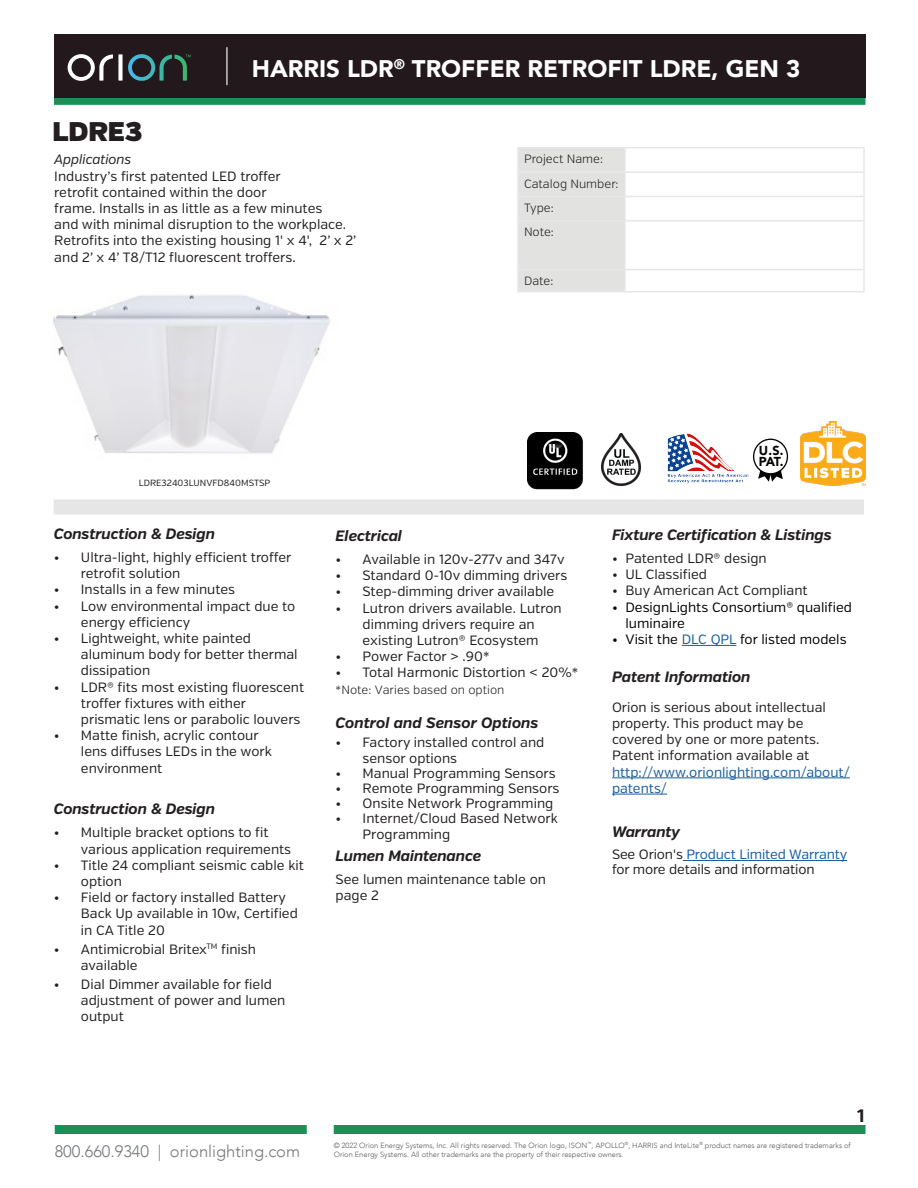
<style>
.page{position:relative;width:918px;height:1188px;background:#fff}
.page>*{position:absolute;margin:0;border:0;box-sizing:border-box;transform-origin:0 0}
.H1___Verb_Ultra_18pt{font:27px "Verb Ultra";color:#231f20}
.PRODUCT_NAME___Aveni{font:900 24px "Avenir";color:#fff}
.H1___Verb_Ultra_18pt-2{font:700 18px "Verb";color:#231f20}
.t1{font:300 16.5px "Avenir";color:#76787b}
.H4_Feature_Titles{font:italic 700 15px "Verb";letter-spacing:-.01em;color:#231f20}
.Paragraph___Verb_reg{font:italic 700 15px "Verb";letter-spacing:-.01em;color:#231f20}
.H4_Feature_Titles-2{font:13.5px/16.2px "Verb";color:#231f20}
.Paragraph___Verb_reg-2{font:13.5px/16.2px "Verb";color:#231f20}
.t2{font:13.5px/16.2px "Verb";color:#000}
.Paragraph___Verb_reg-3{font:13.5px "Verb";letter-spacing:-.01em;color:#175d9e}
.H4_Feature_Titles-3{font:italic 13.5px "Verb";letter-spacing:-.01em;color:#231f20}
.t3{font:900 12.9px/10.6px "Avenir";color:#040503}
.Paragraph___Verb_reg-4{font:300 12px "Verb";color:#231f20}
.H1___Verb_Ultra_18pt-3{font:9px "Verb";color:#231f20}
.t4{font:300 7.5px "Avenir";color:#585a5c}
.s1{color:#175d9e}
.s2{color:#231f20}
</style>
<div class="page">
<div style="left:54px;top:96px;width:812px;height:9px;background:#1b8f58"></div>
<div style="left:54px;top:34px;width:812px;height:63px;background:#23191c"></div>
<svg style="left:68px;top:54px;width:45px;height:27px"></svg>
<div style="left:118px;top:54px;width:5px;height:27px;background:#fff"></div>
<svg style="left:128px;top:54px;width:63px;height:27px"></svg>
<hr style="left:226px;top:47px;width:2px;height:38px;background:#fff">
<div style="left:55px;top:1125px;width:252px;height:9px;background:#1b8f58"></div>
<div style="left:334px;top:1125px;width:532px;height:9px;background:#1b8f58"></div>
<div style="left:54px;top:500px;width:810px;height:14px;background:#e6e6e6"></div>
<hr style="left:682px;top:645px;width:54px;height:1px;background:#175d9e">
<hr style="left:612px;top:778px;width:238px;height:1px;background:#175d9e">
<hr style="left:612px;top:794px;width:55px;height:1px;background:#175d9e">
<hr style="left:683px;top:860px;width:164px;height:1px;background:#175d9e">
<img style="left:528px;top:432px;width:61px;height:83px">
<img style="left:53px;top:294px;width:277px;height:160px">
<img style="left:667px;top:433px;width:88px;height:51px">
<svg style="left:758px;top:469px;width:25px;height:13px"></svg>
<div style="left:754px;top:439px;width:33px;height:35px;background:#fff;border-radius:50%"></div>
<div style="left:753px;top:439px;width:35px;height:35px;border:1px solid #040503;border-radius:50%"></div>
<img style="left:601px;top:434px;width:40px;height:52px">
<div style="left:519px;top:148px;width:105px;height:143px;background:#e2e2e1"></div>
<hr style="left:517px;top:147px;width:108px;height:1px;background:#e6e7e9">
<hr style="left:517px;top:148px;width:2px;height:23px;background:#e6e7e9">
<hr style="left:625px;top:147px;width:240px;height:1px;background:#e6e7e9">
<hr style="left:624px;top:148px;width:2px;height:23px;background:#e6e7e9">
<hr style="left:863px;top:148px;width:2px;height:23px;background:#e6e7e9">
<hr style="left:517px;top:171px;width:108px;height:2px;background:#e6e7e9">
<hr style="left:517px;top:173px;width:2px;height:23px;background:#e6e7e9">
<hr style="left:625px;top:171px;width:240px;height:2px;background:#e6e7e9">
<hr style="left:624px;top:173px;width:2px;height:23px;background:#e6e7e9">
<hr style="left:863px;top:173px;width:2px;height:23px;background:#e6e7e9">
<hr style="left:517px;top:196px;width:108px;height:1px;background:#e6e7e9">
<hr style="left:517px;top:197px;width:2px;height:23px;background:#e6e7e9">
<hr style="left:625px;top:196px;width:240px;height:1px;background:#e6e7e9">
<hr style="left:624px;top:197px;width:2px;height:23px;background:#e6e7e9">
<hr style="left:863px;top:197px;width:2px;height:23px;background:#e6e7e9">
<hr style="left:517px;top:220px;width:108px;height:2px;background:#e6e7e9">
<hr style="left:517px;top:222px;width:2px;height:47px;background:#e6e7e9">
<hr style="left:625px;top:220px;width:240px;height:2px;background:#e6e7e9">
<hr style="left:624px;top:222px;width:2px;height:47px;background:#e6e7e9">
<hr style="left:863px;top:222px;width:2px;height:47px;background:#e6e7e9">
<hr style="left:517px;top:269px;width:108px;height:1px;background:#e6e7e9">
<hr style="left:517px;top:270px;width:2px;height:21px;background:#e6e7e9">
<hr style="left:625px;top:269px;width:240px;height:1px;background:#e6e7e9">
<hr style="left:624px;top:270px;width:2px;height:21px;background:#e6e7e9">
<hr style="left:863px;top:270px;width:2px;height:21px;background:#e6e7e9">
<hr style="left:517px;top:291px;width:108px;height:1px;background:#e6e7e9">
<hr style="left:625px;top:291px;width:240px;height:1px;background:#e6e7e9">
<img style="left:800px;top:421px;width:65px;height:65px">
<p class="PRODUCT_NAME___Aveni" style="left:252px;top:48px;width:550px">HARRIS LDR<sup>®</sup> TROFFER RETROFIT LDRE, GEN 3</p>
<p class="H1___Verb_Ultra_18pt" style="left:52px;top:115px;width:91px">LDRE3</p>
<p class="H4_Feature_Titles-3" style="left:54px;top:152px;width:79px">Applications</p>
<p class="Paragraph___Verb_reg-2" style="left:54px;top:168px;width:228px">Industry’s first patented LED troffer</p>
<p class="Paragraph___Verb_reg-2" style="left:54px;top:184px;width:214px">retrofit contained within the door</p>
<p class="Paragraph___Verb_reg-2" style="left:54px;top:200px;width:304px">frame. Installs in as little as a few minutes<br>and with minimal disruption to the workplace.<br>Retrofits into the existing housing 1' x 4', 2’ x 2’ and 2’ x 4’ T8/T12 fluorescent troffers.</p>
<p class="H1___Verb_Ultra_18pt-3" style="left:139px;top:477px;width:133px">LDRE32403LUNVFD840MSTSP</p>
<p class="Paragraph___Verb_reg-4" style="left:524px;top:152px;width:80px">Project Name:</p>
<p class="Paragraph___Verb_reg-4" style="left:524px;top:176px;width:96px">Catalog Number:</p>
<p class="Paragraph___Verb_reg-4" style="left:524px;top:201px;width:31px">Type:</p>
<p class="Paragraph___Verb_reg-4" style="left:524px;top:225px;width:31px">Note:</p>
<p class="Paragraph___Verb_reg-4" style="left:524px;top:274px;width:31px">Date:</p>
<p class="t3" style="left:759px;top:445px;width:26px">U.S.<br>PAT.</p>
<p class="H4_Feature_Titles" style="left:54px;top:525px;width:163px">Construction &amp; Design</p>
<p class="H4_Feature_Titles-2" style="left:81px;top:549px;width:212px;text-indent:-27px">• Ultra-light, highly efficient troffer retrofit solution</p>
<p class="H4_Feature_Titles-2" style="left:54px;top:582px;width:183px">• Installs in a few minutes</p>
<p class="H4_Feature_Titles-2" style="left:81px;top:598px;width:216px;text-indent:-27px">• Low environmental impact due to energy efficiency</p>
<p class="H4_Feature_Titles-2" style="left:81px;top:630px;width:218px;text-indent:-27px">• Lightweight, white painted aluminum body for better thermal dissipation</p>
<p class="H4_Feature_Titles-2" style="left:81px;top:679px;width:225px;text-indent:-27px">• LDR® fits most existing fluorescent troffer fixtures with either prismatic lens or parabolic louvers</p>
<p class="H4_Feature_Titles-2" style="left:81px;top:728px;width:192px;text-indent:-27px">• Matte finish, acrylic contour lens diffuses LEDs in the work environment</p>
<p class="H4_Feature_Titles" style="left:54px;top:800px;width:163px">Construction &amp; Design</p>
<p class="H4_Feature_Titles-2" style="left:81px;top:825px;width:212px;text-indent:-27px">• Multiple bracket options to fit various application requirements</p>
<p class="H4_Feature_Titles-2" style="left:81px;top:857px;width:224px;text-indent:-27px">• Title 24 compliant seismic cable kit option</p>
<p class="H4_Feature_Titles-2" style="left:81px;top:890px;width:218px;text-indent:-27px">• Field or factory installed Battery<br>Back Up available in 10w, Certified in CA Title 20</p>
<p class="H4_Feature_Titles-2" style="left:81px;top:941px;width:176px;text-indent:-27px">• Antimicrobial Britex<sup>TM</sup> finish available</p>
<p class="H4_Feature_Titles-2" style="left:81px;top:976px;width:206px;text-indent:-27px">• Dial Dimmer available for field adjustment of power and lumen output</p>
<p class="H4_Feature_Titles" style="left:336px;top:527px;width:68px">Electrical</p>
<p class="H4_Feature_Titles-2" style="left:336px;top:551px;width:230px">• Available in 120v-277v and 347v</p>
<p class="H4_Feature_Titles-2" style="left:336px;top:568px;width:233px">• Standard 0-10v dimming drivers</p>
<p class="H4_Feature_Titles-2" style="left:336px;top:584px;width:220px">• Step-dimming driver available</p>
<p class="H4_Feature_Titles-2" style="left:336px;top:600px;width:228px;text-align:center">• Lutron drivers available. Lutron dimming drivers require an<br>existing Lutron® Ecosystem</p>
<p class="H4_Feature_Titles-2" style="left:336px;top:649px;width:155px">• Power Factor &gt; .90*</p>
<p class="H4_Feature_Titles-2" style="left:336px;top:665px;width:244px">• Total Harmonic Distortion &lt; 20%*</p>
<p class="Paragraph___Verb_reg-4" style="left:336px;top:682px;width:170px">*Note: Varies based on option</p>
<p class="Paragraph___Verb_reg" style="left:336px;top:714px;width:204px">Control and Sensor Options</p>
<p class="H4_Feature_Titles-2" style="left:363px;top:734px;width:183px;text-indent:-27px">• Factory installed control and sensor options</p>
<p class="H4_Feature_Titles-2" style="left:336px;top:765px;width:222px">• Manual Programming Sensors</p>
<p class="H4_Feature_Titles-2" style="left:336px;top:780px;width:225px">• Remote Programming Sensors</p>
<p class="H4_Feature_Titles-2" style="left:336px;top:795px;width:219px">• Onsite Network Programming</p>
<p class="H4_Feature_Titles-2" style="left:363px;top:810px;width:197px;text-indent:-27px">• Internet/Cloud Based Network<br>Programming</p>
<p class="H4_Feature_Titles" style="left:336px;top:847px;width:147px">Lumen Maintenance</p>
<p class="Paragraph___Verb_reg-2" style="left:336px;top:871px;width:212px">See lumen maintenance table on page 2</p>
<p class="Paragraph___Verb_reg" style="left:612px;top:526px;width:221px">Fixture Certification &amp; Listings</p>
<p class="H4_Feature_Titles-2" style="left:612px;top:550px;width:156px">• Patented LDR® design</p>
<p class="H4_Feature_Titles-2" style="left:612px;top:567px;width:96px">• UL Classified</p>
<p class="H4_Feature_Titles-2" style="left:612px;top:583px;width:197px">• Buy American Act Compliant</p>
<p class="t2" style="left:626px;top:599px;width:228px;text-indent:-14px">• DesignLights Consortium® qualified luminaire</p>
<p class="t2" style="left:612px;top:631px;width:236px">• Visit the <span class="s1">DLC QPL</span> for listed models</p>
<p class="H4_Feature_Titles" style="left:612px;top:668px;width:140px">Patent Information</p>
<p class="H4_Feature_Titles-2" style="left:612px;top:699px;width:239px">Orion is serious about intellectual property. This product may be covered by one or more patents.<br>Patent information available at <span class="s1">http://www.orionlighting.com/about/ patents/</span></p>
<p class="H4_Feature_Titles" style="left:612px;top:823px;width:70px">Warranty</p>
<p class="Paragraph___Verb_reg-3" style="left:612px;top:846px;width:237px"><span class="s2">See Orion's</span> Product Limited Warranty</p>
<p class="Paragraph___Verb_reg-2" style="left:612px;top:862px;width:204px">for more details and information</p>
<p class="H1___Verb_Ultra_18pt-2" style="left:857px;top:1104px;width:9px">1</p>
<p class="t4" style="left:334px;top:1140px;width:519px">© 2022 Orion Energy Systems, Inc. All rights reserved. The Orion logo, ISON<sup>™</sup>, APOLLO<sup>®</sup>, HARRIS and InteLite<sup>®</sup> product names are registered trademarks of</p>
<p class="t1" style="left:55px;top:1141px;width:247px">800.660.9340 | orionlighting.com</p>
<p class="t4" style="left:334px;top:1149px;width:292px">Orion Energy Systems. All other trademarks are the property of their respective owners.</p>
</div>
